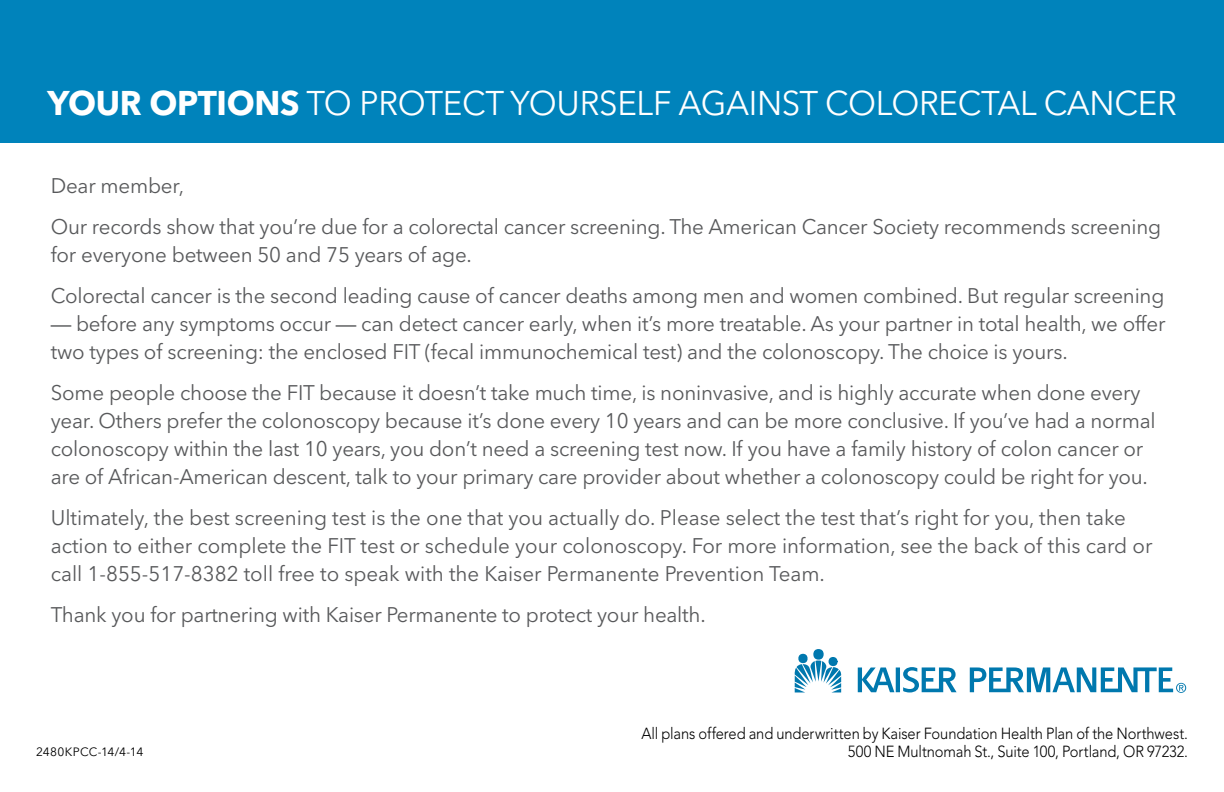
<style>
.page{position:relative;width:1224px;height:792px;background:#fff}
.page>*{position:absolute;margin:0;border:0;box-sizing:border-box;transform-origin:0 0}
.t1{font:34px "Avenir Next LT Pro";letter-spacing:-.01em;color:#fff}
.t2{font:21px/28px "Avenir Next LT Pro";letter-spacing:-.01em;color:#58595b}
.t3{font:300 16px/18px "Avenir";letter-spacing:-.01em;color:#000;text-align:right;scale:.92 1}
.t4{font:12px "Avenir Next LT Pro";letter-spacing:.025em;color:#000}
.s1{font-weight:700}
.s2{font-family:"Avenir"}
</style>
<div class="page">
<div style="left:0;top:0;width:1224px;height:143px;background:#0083bb"></div>
<svg style="left:795px;top:653px;width:46px;height:39px"></svg>
<div style="left:813px;top:649px;width:11px;height:11px;background:#0078ae;border-radius:50%"></div>
<hr style="left:896px;top:668px;width:4px;height:24px;background:#0078ae">
<svg style="left:858px;top:668px;width:36px;height:24px"></svg>
<svg style="left:903px;top:667px;width:54px;height:26px"></svg>
<svg style="left:970px;top:667px;width:216px;height:26px"></svg>
<h1 class="t1" style="left:48px;top:83px;width:1131px"><span class="s1">YOUR OPTIONS</span> to Protect You rself Agai nst Co lo rectal Cancer</h1>
<p class="t2" style="left:51px;top:165px;width:1112px;line-height:41px">Dear member,<br>Our records show that you’re due for a colorectal cancer screening. The American Cancer Society recommends screening</p>
<p class="t2" style="left:51px;top:234px;width:1115px;line-height:41px">for everyone between 50 and 75 years of age.<br>Colorectal cancer is the second leading cause of cancer deaths among men and women combined. But regular screening</p>
<p class="t2" style="left:51px;top:310px;width:1116px"><span class="s2">—</span> before any symptoms occur <span class="s2">—</span> can detect cancer early, when it’s more treatable. As your partner in total health, we offer two types of screening: the enclosed FIT (fecal immunochemical test) and the colonoscopy. The choice is yours.</p>
<p class="t2" style="left:51px;top:379px;width:1107px">Some people choose the FIT because it doesn’t take much time, is noninvasive, and is highly accurate when done every year. Others prefer the colonoscopy because it’s done every 10 years and can be more conclusive. If you’ve had a normal colonoscopy within the last 10 years, you don’t need a screening test now. If you have a family history of colon cancer or are of African-American descent, talk to your primary care provider about whether a colonoscopy could be right for you.</p>
<p class="t2" style="left:51px;top:503px;width:1103px">Ultimately, the best screening test is the one that you actually do. Please select the test that’s right for you, then take action to either complete the FIT test or schedule your colonoscopy. For more information, see the back of this card or call 1-855-517-8382 toll free to speak with the Kaiser Permanente Prevention Team.</p>
<p class="t2" style="left:51px;top:600px;width:656px">Thank you for partnering with Kaiser Permanente to protect your health.</p>
<p class="t4" style="left:36px;top:744px;width:109px">2480KPCC-14/4-14</p>
<p class="t3" style="left:641px;top:725px;width:596px">All plans offered and underwritten by Kaiser Foundation Health Plan of the Northwest.<br>500 NE Multnomah St., Suite 100, Portland, OR 97232.</p>
</div>
